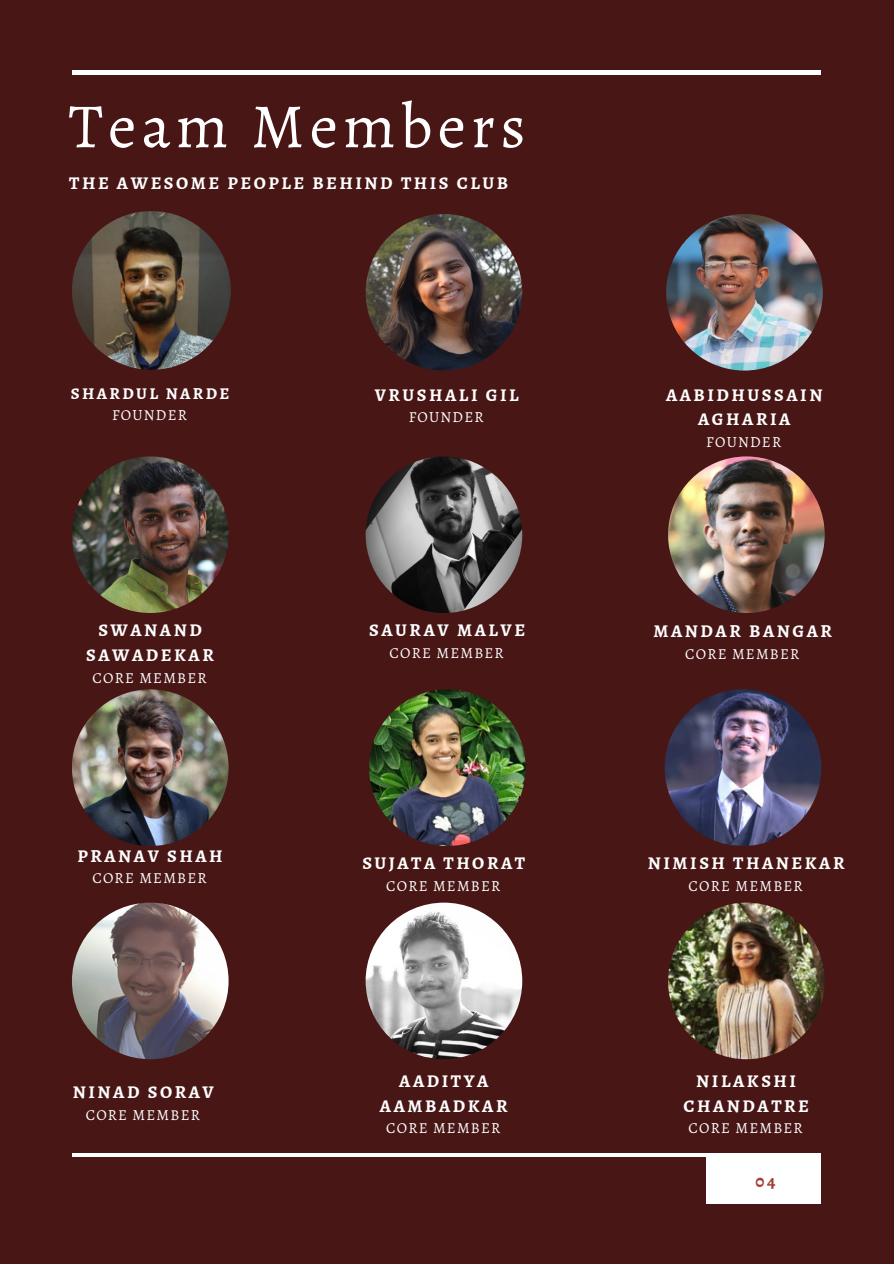
<style>
.page{position:relative;width:894px;height:1264px;background:#fff}
.page>*{position:absolute;margin:0;border:0;box-sizing:border-box;transform-origin:0 0}
.t1{font:63px "Sahitya";letter-spacing:.08em;color:#fff}
.t2{font:700 18px/24.8px "Sahitya";letter-spacing:.14em;color:#fff;text-align:center}
.t3{font:700 18px "Sahitya";color:#a23f32}
.t4{font:700 16.5px "Sahitya";letter-spacing:.14em;color:#fff}
.t5{font:15px "Sahitya";letter-spacing:.08em;color:#fff}
</style>
<div class="page">
<div style="left:0;top:0;width:893px;height:1263px;background:#491616"></div>
<hr style="left:72px;top:71px;width:748px;height:3px;background:#fff">
<hr style="left:72px;top:1153px;width:748px;height:3px;background:#fff">
<div style="left:705px;top:1156px;width:115px;height:47px;background:#fff"></div>
<img style="left:72px;top:211px;width:159px;height:159px;border-radius:50%">
<img style="left:365px;top:214px;width:157px;height:156px;border-radius:50%">
<img style="left:666px;top:214px;width:156px;height:156px;border-radius:50%">
<img style="left:72px;top:689px;width:156px;height:157px;border-radius:50%">
<img style="left:365px;top:456px;width:157px;height:157px;border-radius:50%">
<img style="left:369px;top:689px;width:156px;height:157px;border-radius:50%">
<img style="left:664px;top:689px;width:157px;height:157px;border-radius:50%">
<img style="left:72px;top:902px;width:156px;height:157px;border-radius:50%">
<img style="left:365px;top:902px;width:157px;height:157px;border-radius:50%">
<img style="left:72px;top:456px;width:156px;height:157px;border-radius:50%">
<img style="left:668px;top:902px;width:156px;height:157px;border-radius:50%">
<img style="left:668px;top:456px;width:156px;height:157px;border-radius:50%">
<h1 class="t1" style="left:68px;top:77px;width:458px">Team Members</h1>
<p class="t2" style="left:69px;top:171px;width:440px">THE AWESOME PEOPLE BEHIND THIS CLUB</p>
<p class="t4" style="left:71px;top:380px;width:160px">SHARDUL NARDE</p>
<p class="t5" style="left:112px;top:403px;width:76px">FOUNDER</p>
<p class="t2" style="left:86px;top:617px;width:129px">SWANAND<br>SAWADEKAR</p>
<p class="t5" style="left:92px;top:666px;width:116px">CORE MEMBER</p>
<p class="t2" style="left:77px;top:843px;width:147px">PRANAV SHAH</p>
<p class="t5" style="left:92px;top:866px;width:116px">CORE MEMBER</p>
<p class="t2" style="left:73px;top:1080px;width:142px">NINAD SORAV</p>
<p class="t5" style="left:86px;top:1103px;width:116px">CORE MEMBER</p>
<p class="t2" style="left:374px;top:382px;width:146px">VRUSHALI GIL</p>
<p class="t5" style="left:408px;top:405px;width:76px">FOUNDER</p>
<p class="t2" style="left:369px;top:618px;width:157px">SAURAV MALVE</p>
<p class="t5" style="left:389px;top:641px;width:116px">CORE MEMBER</p>
<p class="t2" style="left:362px;top:850px;width:164px">SUJATA THORAT</p>
<p class="t5" style="left:386px;top:874px;width:116px">CORE MEMBER</p>
<p class="t2" style="left:380px;top:1068px;width:129px">AADITYA<br>AAMBADKAR</p>
<p class="t5" style="left:386px;top:1116px;width:116px">CORE MEMBER</p>
<p class="t2" style="left:666px;top:382px;width:158px">AABIDHUSSAIN<br>AGHARIA</p>
<p class="t5" style="left:706px;top:430px;width:76px">FOUNDER</p>
<p class="t2" style="left:653px;top:619px;width:180px">MANDAR BANGAR</p>
<p class="t5" style="left:685px;top:642px;width:116px">CORE MEMBER</p>
<p class="t2" style="left:647px;top:850px;width:198px">NIMISH THANEKAR</p>
<p class="t5" style="left:688px;top:874px;width:116px">CORE MEMBER</p>
<p class="t2" style="left:683px;top:1068px;width:127px">NILAKSHI<br>CHANDATRE</p>
<p class="t5" style="left:688px;top:1116px;width:116px">CORE MEMBER</p>
<p class="t3" style="left:755px;top:1167px;width:21px">04</p>
</div>
